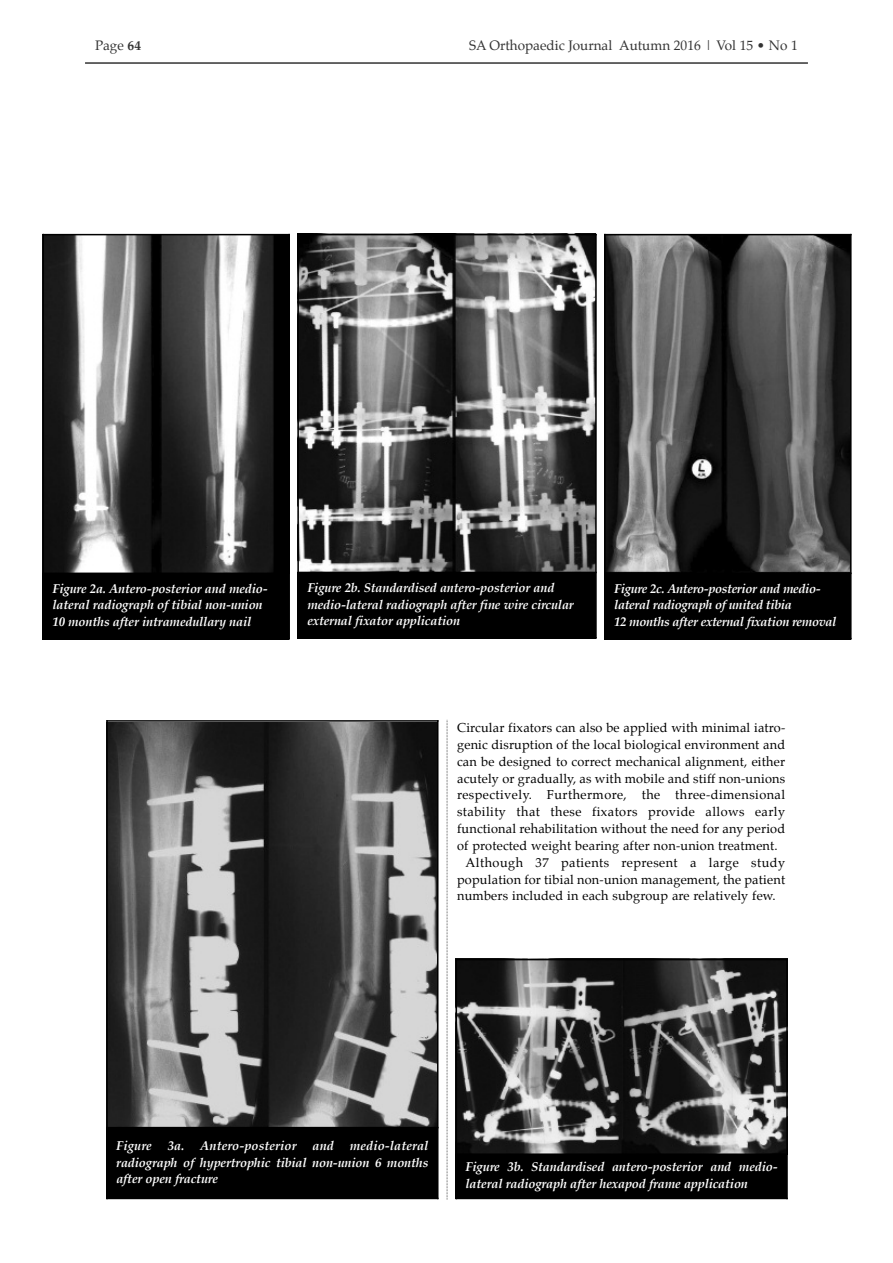
<style>
.page{position:relative;width:893px;height:1263px;background:#fff}
.page>*{position:absolute;margin:0;border:0;box-sizing:border-box;transform-origin:0 0}
.t1{font:13.5px "Palatino";color:#333}
.t2{font:italic 700 12.75px/16.8px "Palatino";letter-spacing:-.015em;color:#fff}
.t3{font:12.75px "Palatino";letter-spacing:.015em;color:#000}
.t4{font:12.75px "Palatino";letter-spacing:.035em;color:#000}
.s1{font-weight:700}
</style>
<div class="page">
<hr style="left:85px;top:62px;width:723px;height:2px;background:#333">
<svg style="left:447px;top:720px;width:1px;height:480px"></svg>
<img style="left:44px;top:235px;width:244px;height:337px">
<div style="left:43px;top:573px;width:246px;height:66px;background:#000"></div>
<hr style="left:43px;top:234px;width:1px;height:405px;background:#000">
<hr style="left:288px;top:234px;width:2px;height:405px;background:#000">
<hr style="left:43px;top:234px;width:247px;height:1px;background:#000">
<hr style="left:43px;top:572px;width:247px;height:2px;background:#000">
<img style="left:299px;top:235px;width:296px;height:337px">
<div style="left:297px;top:572px;width:299px;height:66px;background:#000"></div>
<hr style="left:297px;top:234px;width:2px;height:404px;background:#000">
<hr style="left:595px;top:234px;width:2px;height:404px;background:#000">
<hr style="left:297px;top:234px;width:300px;height:1px;background:#000">
<img style="left:606px;top:235px;width:244px;height:337px">
<div style="left:604px;top:573px;width:247px;height:66px;background:#000"></div>
<hr style="left:604px;top:234px;width:2px;height:405px;background:#000">
<hr style="left:850px;top:234px;width:2px;height:405px;background:#000">
<hr style="left:604px;top:234px;width:248px;height:1px;background:#000">
<hr style="left:604px;top:572px;width:248px;height:2px;background:#000">
<img style="left:108px;top:722px;width:329px;height:405px">
<div style="left:106px;top:1127px;width:332px;height:72px;background:#000"></div>
<hr style="left:106px;top:720px;width:2px;height:479px;background:#000">
<hr style="left:437px;top:720px;width:1px;height:479px;background:#000">
<hr style="left:106px;top:720px;width:332px;height:2px;background:#000">
<img style="left:457px;top:960px;width:329px;height:193px">
<div style="left:456px;top:1154px;width:331px;height:45px;background:#000"></div>
<hr style="left:456px;top:959px;width:1px;height:240px;background:#000">
<hr style="left:786px;top:959px;width:2px;height:240px;background:#000">
<hr style="left:456px;top:959px;width:332px;height:1px;background:#000">
<hr style="left:456px;top:1153px;width:332px;height:2px;background:#000">
<p class="t1" style="left:95px;top:39px;width:48px">Page <span class="s1">64</span></p>
<p class="t1" style="left:469px;top:39px;width:330px">SA Orthopaedic Journal Autumn 2016 | Vol 15 • No 1</p>
<p class="t2" style="left:53px;top:581px;width:217px">Figure 2a. Antero-posterior and medio&shy;lateral radiograph of tibial non-union<br>10 months after intramedullary nail</p>
<p class="t2" style="left:307px;top:580px;width:268px">Figure 2b. Standardised antero-posterior and medio-lateral radiograph after fine wire circular external fixator application</p>
<p class="t2" style="left:614px;top:581px;width:224px">Figure 2c. Antero-posterior and medio&shy;lateral radiograph of united tibia<br>12 months after external fixation removal</p>
<p class="t3" style="left:457px;top:722px;width:330px">Circular fixators can also be applied with minimal iatro-</p>
<p class="t3" style="left:457px;top:738px;width:330px">genic disruption of the local biological environment and</p>
<p class="t3" style="left:457px;top:755px;width:330px">can be designed to correct mechanical alignment, either</p>
<p class="t3" style="left:457px;top:772px;width:330px">acutely or gradually, as with mobile and stiff non-unions</p>
<p class="t4" style="left:457px;top:789px;width:330px">respectively. Furthermore, the three-dimensional</p>
<p class="t4" style="left:457px;top:806px;width:330px">stability that these fixators provide allows early</p>
<p class="t3" style="left:457px;top:823px;width:330px">functional rehabilitation without the need for any period</p>
<p class="t3" style="left:457px;top:839px;width:322px">of protected weight bearing after non-union treatment.</p>
<p class="t4" style="left:466px;top:856px;width:321px">Although 37 patients represent a large study</p>
<p class="t3" style="left:457px;top:873px;width:330px">population for tibial non-union management, the patient</p>
<p class="t3" style="left:457px;top:890px;width:320px">numbers included in each subgroup are relatively few.</p>
<p class="t2" style="left:116px;top:1138px;width:314px;text-align:justify">Figure 3a. Antero-posterior and medio-lateral radiograph of hypertrophic tibial non-union 6 months after open fracture</p>
<p class="t2" style="left:466px;top:1159px;width:314px">Figure 3b. Standardised antero-posterior and medio&shy;lateral radiograph after hexapod frame application</p>
</div>
